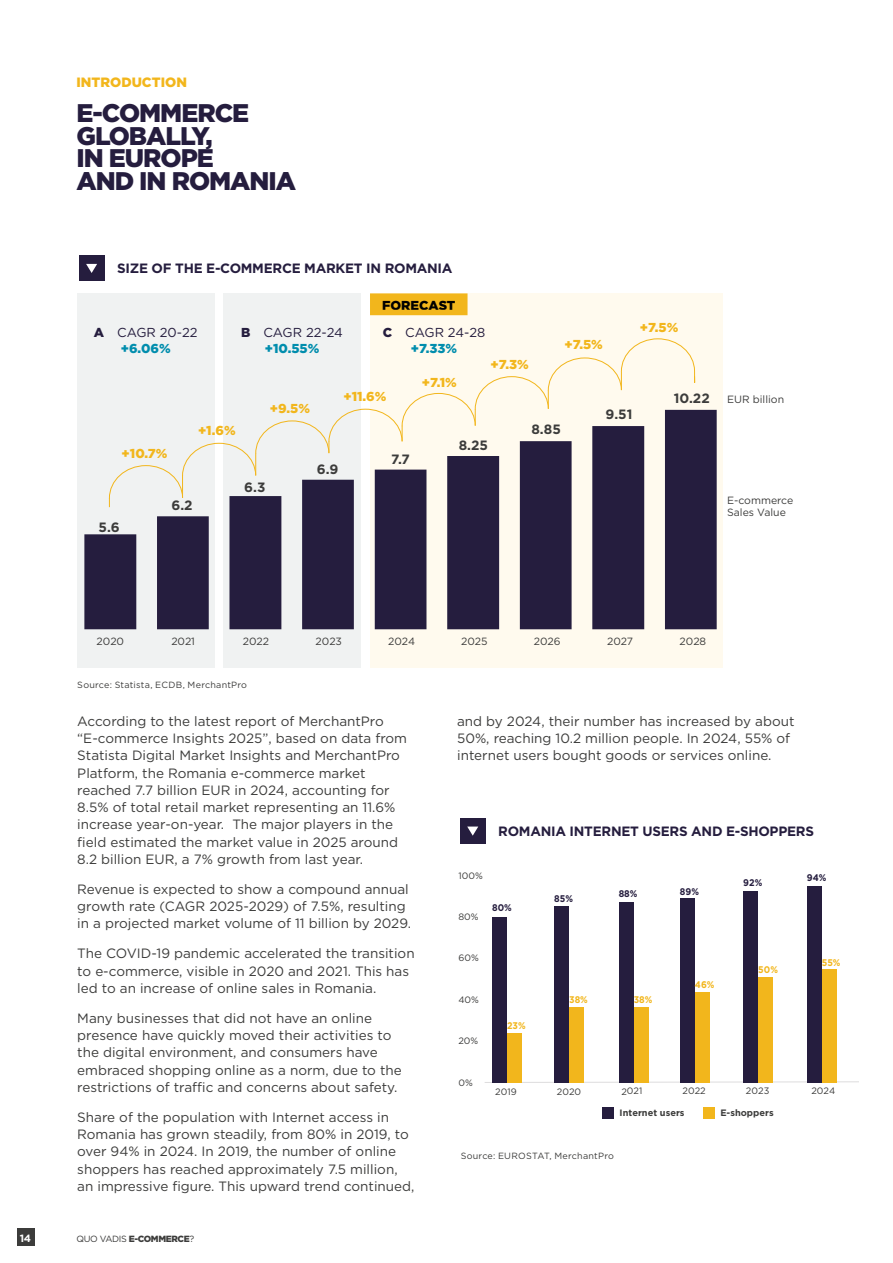
<style>
.page{position:relative;width:893px;height:1263px;background:#fff}
.page>*{position:absolute;margin:0;border:0;box-sizing:border-box;transform-origin:0 0}
.t1{font:900 25.5px/22.5px "Gotham";letter-spacing:-.04em;color:#251d3e}
.t2{font:13.5px/17.2px "Gotham";color:#3c3c3b}
.t3{font:700 13.5px "Gotham";letter-spacing:-.02em;color:#251d3e}
.t4{font:700 13.5px "Gotham";color:#3c3c3b}
.t5{font:900 13.5px "Gotham";color:#f2b61c}
.t6{font:12.9px/15.6px "Gotham";letter-spacing:-.005em;color:#251d3e;text-align:center}
.t7{font:900 12.9px "Gotham";color:#f2b61c}
.t8{font:900 12.9px "Gotham";letter-spacing:-.005em;color:#000}
.t9{font:900 12.9px "Gotham";color:#008dad}
.t10{font:10.5px/12px "Gotham";color:#3c3c3b}
.t11{font:700 10.5px "Gotham";color:#fff}
.t12{font:700 9.6px "Gotham";color:#251d3e;scale:.92 1}
.t13{font:700 9.6px "Gotham";color:#f2b61c;scale:.92 1}
.t14{font:9.3px "Gotham";letter-spacing:-.005em;color:#3c3c3b}
.t15{font:700 9.3px "Gotham";color:#3c3c3b}
.t16{font:9px "Gotham";letter-spacing:.025em;color:#3c3c3b}
.t17{font:900 9px "Gotham";letter-spacing:-.04em;color:#3c3c3b}
.s1{font-weight:900}
.s2{font-weight:900;color:#008dad}
.s3{font-weight:400}
</style>
<div class="page">
<div style="left:79px;top:255px;width:25px;height:26px;background:#251d3e"></div>
<svg style="left:86px;top:264px;width:11px;height:9px"></svg>
<div style="left:460px;top:818px;width:25px;height:25px;background:#251d3e"></div>
<svg style="left:467px;top:826px;width:11px;height:10px"></svg>
<svg style="left:484px;top:1081px;width:375px;height:2px"></svg>
<div style="left:603px;top:1107px;width:11px;height:12px;background:#251d3e"></div>
<div style="left:703px;top:1107px;width:11px;height:12px;background:#f2b61c"></div>
<div style="left:492px;top:917px;width:15px;height:166px;background:#251d3e"></div>
<div style="left:554px;top:906px;width:15px;height:177px;background:#251d3e"></div>
<div style="left:619px;top:902px;width:15px;height:181px;background:#251d3e"></div>
<div style="left:680px;top:898px;width:15px;height:185px;background:#251d3e"></div>
<div style="left:743px;top:891px;width:15px;height:192px;background:#251d3e"></div>
<div style="left:807px;top:886px;width:15px;height:197px;background:#251d3e"></div>
<div style="left:507px;top:1033px;width:15px;height:50px;background:#f2b61c"></div>
<div style="left:569px;top:1007px;width:15px;height:76px;background:#f2b61c"></div>
<div style="left:634px;top:1007px;width:15px;height:76px;background:#f2b61c"></div>
<div style="left:695px;top:992px;width:15px;height:91px;background:#f2b61c"></div>
<div style="left:758px;top:977px;width:15px;height:106px;background:#f2b61c"></div>
<div style="left:822px;top:970px;width:15px;height:113px;background:#f2b61c"></div>
<div style="left:370px;top:293px;width:352px;height:375px;background:#fffaee"></div>
<div style="left:224px;top:293px;width:137px;height:375px;background:#f0f2f2"></div>
<div style="left:77px;top:293px;width:138px;height:375px;background:#f0f2f2"></div>
<svg style="left:84px;top:410px;width:633px;height:219px;fill:#251d3e"></svg>
<svg style="left:109px;top:339px;width:586px;height:168px"></svg>
<div style="left:373px;top:296px;width:92px;height:16px;background:#f2b61c"></div>
<div style="left:370px;top:293px;width:97px;height:22px;border:5px solid #f2b61c"></div>
<div style="left:17px;top:1229px;width:17px;height:17px;background:#3c3c3b"></div>
<p class="t5" style="left:77px;top:73px;width:112px">INTRODUCTION</p>
<h1 class="t1" style="left:77px;top:102px;width:221px">E-COMMERCE<br>GLOBALLY,<br>IN EUROPE<br>AND IN ROMANIA</h1>
<p class="t3" style="left:117px;top:260px;width:337px">SIZE OF THE E-COMMERCE MARKET IN ROMANIA</p>
<p class="t6" style="left:94px;top:325px;width:105px"><span class="s1">A</span> CAGR 20-22</p>
<p class="t9" style="left:121px;top:339px;width:51px">+6.06%</p>
<p class="t6" style="left:241px;top:325px;width:103px"><span class="s1">B</span> CAGR 22-24 <span class="s2">+10.55%</span></p>
<p class="t8" style="left:382px;top:296px;width:75px">FORECAST</p>
<p class="t6" style="left:383px;top:325px;width:104px"><span class="s1">C</span> CAGR 24-28 <span class="s2">+7.33%</span></p>
<p class="t7" style="left:422px;top:373px;width:37px">+7.1%</p>
<p class="t7" style="left:491px;top:355px;width:40px">+7.3%</p>
<p class="t7" style="left:270px;top:400px;width:42px">+9.5%</p>
<p class="t7" style="left:343px;top:387px;width:45px">+11.6%</p>
<p class="t7" style="left:564px;top:336px;width:40px">+7.5%</p>
<p class="t4" style="left:606px;top:406px;width:28px">9.51</p>
<p class="t7" style="left:122px;top:445px;width:47px">+10.7%</p>
<p class="t7" style="left:198px;top:422px;width:39px">+1.6%</p>
<p class="t4" style="left:99px;top:518px;width:23px">5.6</p>
<p class="t4" style="left:171px;top:496px;width:23px">6.2</p>
<p class="t4" style="left:244px;top:478px;width:23px">6.3</p>
<p class="t4" style="left:317px;top:460px;width:23px">6.9</p>
<p class="t4" style="left:391px;top:450px;width:20px">7.7</p>
<p class="t4" style="left:459px;top:436px;width:31px">8.25</p>
<p class="t4" style="left:531px;top:420px;width:31px">8.85</p>
<p class="t7" style="left:640px;top:318px;width:40px">+7.5%</p>
<p class="t4" style="left:674px;top:390px;width:37px">10.22</p>
<p class="t10" style="left:727px;top:393px;width:59px">EUR billion</p>
<p class="t10" style="left:727px;top:494px;width:68px">E-commerce<br>Sales Value</p>
<p class="t10" style="left:97px;top:635px;width:29px">2020</p>
<p class="t10" style="left:171px;top:635px;width:25px">2021</p>
<p class="t10" style="left:243px;top:635px;width:28px">2022</p>
<p class="t10" style="left:316px;top:635px;width:28px">2023</p>
<p class="t10" style="left:388px;top:635px;width:28px">2024</p>
<p class="t10" style="left:461px;top:635px;width:28px">2025</p>
<p class="t10" style="left:534px;top:635px;width:28px">2026</p>
<p class="t10" style="left:607px;top:635px;width:28px">2027</p>
<p class="t10" style="left:680px;top:635px;width:28px">2028</p>
<p class="t16" style="left:77px;top:679px;width:171px">Source: Statista, ECDB, MerchantPro</p>
<p class="t2" style="left:77px;top:712px;width:331px">According to the latest report of MerchantPro “E-commerce Insights 2025”, based on data from Statista Digital Market Insights and MerchantPro Platform, the Romania e-commerce market reached 7.7 billion EUR in 2024, accounting for 8.5% of total retail market representing an 11.6% increase year-on-year. The major players in the field estimated the market value in 2025 around 8.2 billion EUR, a 7% growth from last year.</p>
<p class="t2" style="left:77px;top:880px;width:335px">Revenue is expected to show a compound annual growth rate (CAGR 2025-2029) of 7.5%, resulting in a projected market volume of 11 billion by 2029.</p>
<p class="t2" style="left:77px;top:945px;width:339px">The COVID-19 pandemic accelerated the transition to e-commerce, visible in 2020 and 2021. This has led to an increase of online sales in Romania.</p>
<p class="t2" style="left:77px;top:1009px;width:326px">Many businesses that did not have an online presence have quickly moved their activities to the digital environment, and consumers have embraced shopping online as a norm, due to the restrictions of traffic and concerns about safety.</p>
<p class="t2" style="left:77px;top:1108px;width:339px">Share of the population with Internet access in Romania has grown steadily, from 80% in 2019, to over 94% in 2024. In 2019, the number of online shoppers has reached approximately 7.5 million, an impressive figure. This upward trend continued,</p>
<p class="t11" style="left:20px;top:1231px;width:13px">14</p>
<p class="t17" style="left:77px;top:1232px;width:119px"><span class="s3">QUO VADIS</span> E-COMMERCE<span class="s3">?</span></p>
<p class="t2" style="left:457px;top:712px;width:339px">and by 2024, their number has increased by about<br>50%, reaching 10.2 million people. In 2024, 55% of internet users bought goods or services online.</p>
<p class="t3" style="left:498px;top:822px;width:317px">ROMANIA INTERNET USERS AND E-SHOPPERS</p>
<p class="t14" style="left:458px;top:869px;width:26px">100%</p>
<p class="t14" style="left:458px;top:911px;width:22px">80%</p>
<p class="t12" style="left:492px;top:901px;width:23px">80%</p>
<p class="t14" style="left:458px;top:952px;width:22px">60%</p>
<p class="t14" style="left:458px;top:993px;width:22px">40%</p>
<p class="t14" style="left:458px;top:1035px;width:21px">20%</p>
<p class="t13" style="left:507px;top:1019px;width:22px">23%</p>
<p class="t12" style="left:554px;top:892px;width:22px">85%</p>
<p class="t12" style="left:619px;top:887px;width:22px">88%</p>
<p class="t12" style="left:680px;top:885px;width:22px">89%</p>
<p class="t13" style="left:695px;top:978px;width:23px">46%</p>
<p class="t13" style="left:569px;top:993px;width:22px">38%</p>
<p class="t13" style="left:634px;top:993px;width:22px">38%</p>
<p class="t12" style="left:743px;top:876px;width:22px">92%</p>
<p class="t13" style="left:758px;top:963px;width:23px">50%</p>
<p class="t12" style="left:807px;top:871px;width:23px">94%</p>
<p class="t13" style="left:822px;top:956px;width:22px">55%</p>
<p class="t14" style="left:458px;top:1076px;width:16px">0%</p>
<p class="t14" style="left:495px;top:1085px;width:23px">2019</p>
<p class="t14" style="left:557px;top:1085px;width:26px">2020</p>
<p class="t14" style="left:621px;top:1085px;width:23px">2021</p>
<p class="t14" style="left:683px;top:1085px;width:25px">2022</p>
<p class="t14" style="left:746px;top:1085px;width:25px">2023</p>
<p class="t14" style="left:811px;top:1085px;width:25px">2024</p>
<p class="t15" style="left:620px;top:1107px;width:66px">Internet users</p>
<p class="t15" style="left:720px;top:1107px;width:55px">E-shoppers</p>
<p class="t16" style="left:461px;top:1150px;width:155px">Source: EUROSTAT, MerchantPro</p>
</div>
